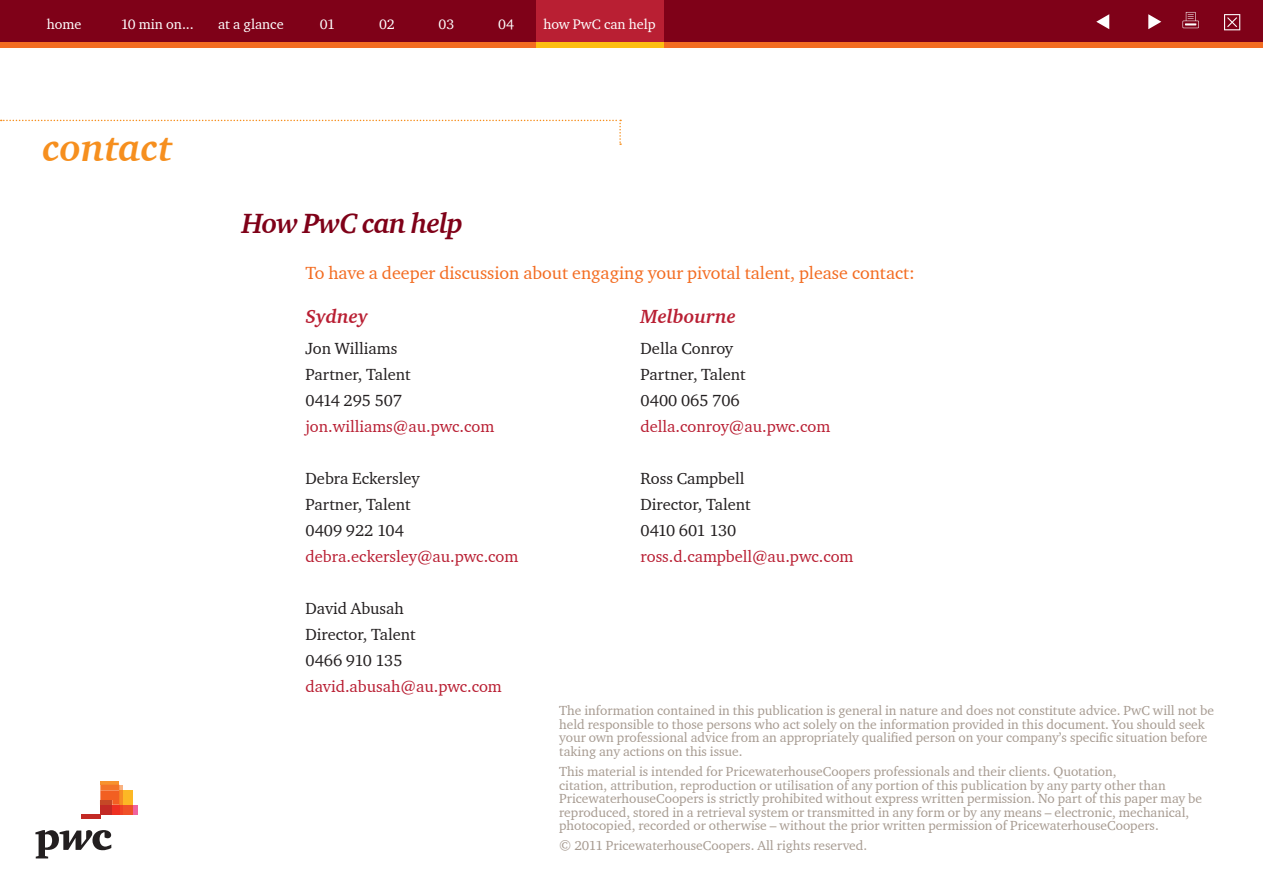
<style>
.page{position:relative;width:1263px;height:893px;background:#fff}
.page>*{position:absolute;margin:0;border:0;box-sizing:border-box;transform-origin:0 0}
.t1{font:italic 700 39px "Charter ITC";color:#f68f1e}
.t2{font:italic 700 28.5px "Charter ITC";letter-spacing:-.03em;color:#7f0118}
.t3{font:italic 700 19.5px "Charter ITC";color:#b91f33}
.t4{font:18px "Charter ITC";color:#f36c21}
.t5{font:16.5px/26px "Charter ITC";color:#231f20}
.t6{font:16.5px "Charter ITC";color:#b91f33}
.t7{font:14.25px "Charter ITC";color:#fff}
.t8{font:13.5px/13.5px "Charter ITC";color:#a79b91}
</style>
<div class="page">
<svg style="left:35px;top:830px;width:76px;height:28px"></svg>
<svg style="left:133px;top:805px;width:4px;height:9px"></svg>
<hr style="left:100px;top:781px;width:19px;height:4px;background:#f7932e">
<div style="left:123px;top:790px;width:10px;height:15px;background:#fcb825"></div>
<div style="left:123px;top:805px;width:10px;height:9px;background:#f05128"></div>
<svg style="left:100px;top:785px;width:23px;height:29px"></svg>
<div style="left:112px;top:805px;width:7px;height:9px;background:#ee3022"></div>
<div style="left:100px;top:800px;width:12px;height:5px;background:#c54826"></div>
<div style="left:100px;top:805px;width:12px;height:9px;background:#c32a25"></div>
<div style="left:81px;top:814px;width:19px;height:5px;background:#c32a25"></div>
<svg style="left:1px;top:120px;width:620px;height:25px"></svg>
<div style="left:0;top:0;width:1263px;height:43px;background:#7f0118"></div>
<div style="left:0;top:43px;width:1263px;height:5px;background:#f36c21"></div>
<div style="left:536px;top:0;width:127px;height:43px;background:#b91f33"></div>
<div style="left:536px;top:43px;width:127px;height:5px;background:#fdbe12"></div>
<svg style="left:1096px;top:12px;width:144px;height:18px"></svg>
<p class="t7" style="left:47px;top:15px;width:36px">home</p>
<p class="t7" style="left:121px;top:15px;width:75px">10 min on...</p>
<p class="t7" style="left:218px;top:15px;width:67px">at a glance</p>
<p class="t7" style="left:320px;top:15px;width:17px">01</p>
<p class="t7" style="left:379px;top:15px;width:17px">02</p>
<p class="t7" style="left:439px;top:15px;width:17px">03</p>
<p class="t7" style="left:498px;top:15px;width:17px">04</p>
<p class="t7" style="left:543px;top:15px;width:114px">how PwC can help</p>
<h1 class="t1" style="left:43px;top:123px;width:131px">contact</h1>
<h2 class="t2" style="left:242px;top:205px;width:223px">How PwC can help</h2>
<h3 class="t4" style="left:305px;top:262px;width:611px">To have a deeper discussion about engaging your pivotal talent, please contact:</h3>
<h3 class="t3" style="left:305px;top:305px;width:64px">Sydney</h3>
<p class="t5" style="left:305px;top:335px;width:107px">Jon Williams<br>Partner, Talent<br>0414 295 507</p>
<p class="t6" style="left:305px;top:416px;width:190px">jon.williams@au.pwc.com</p>
<p class="t5" style="left:305px;top:465px;width:116px">Debra Eckersley<br>Partner, Talent<br>0409 922 104</p>
<p class="t6" style="left:305px;top:546px;width:214px">debra.eckersley@au.pwc.com</p>
<p class="t5" style="left:305px;top:595px;width:112px">David Abusah<br>Director, Talent<br>0466 910 135</p>
<p class="t6" style="left:305px;top:676px;width:198px">david.abusah@au.pwc.com</p>
<h3 class="t3" style="left:640px;top:305px;width:97px">Melbourne</h3>
<p class="t5" style="left:640px;top:335px;width:107px">Della Conroy<br>Partner, Talent<br>0400 065 706</p>
<p class="t6" style="left:640px;top:416px;width:191px">della.conroy@au.pwc.com</p>
<p class="t5" style="left:640px;top:465px;width:112px">Ross Campbell<br>Director, Talent<br>0410 601 130</p>
<p class="t6" style="left:640px;top:546px;width:214px">ross.d.campbell@au.pwc.com</p>
<p class="t8" style="left:559px;top:704px;width:656px">The information contained in this publication is general in nature and does not constitute advice. PwC will not be held responsible to those persons who act solely on the information provided in this document. You should seek your own professional advice from an appropriately qualified person on your company’s specific situation before taking any actions on this issue.</p>
<p class="t8" style="left:559px;top:765px;width:644px">This material is intended for PricewaterhouseCoopers professionals and their clients. Quotation,<br>citation, attribution, reproduction or utilisation of any portion of this publication by any party other than PricewaterhouseCoopers is strictly prohibited without express written permission. No part of this paper may be reproduced, stored in a retrieval system or transmitted in any form or by any means – electronic, mechanical, photocopied, recorded or otherwise – without the prior written permission of PricewaterhouseCoopers.</p>
<p class="t8" style="left:559px;top:839px;width:310px">© 2011 PricewaterhouseCoopers. All rights reserved.</p>
</div>
